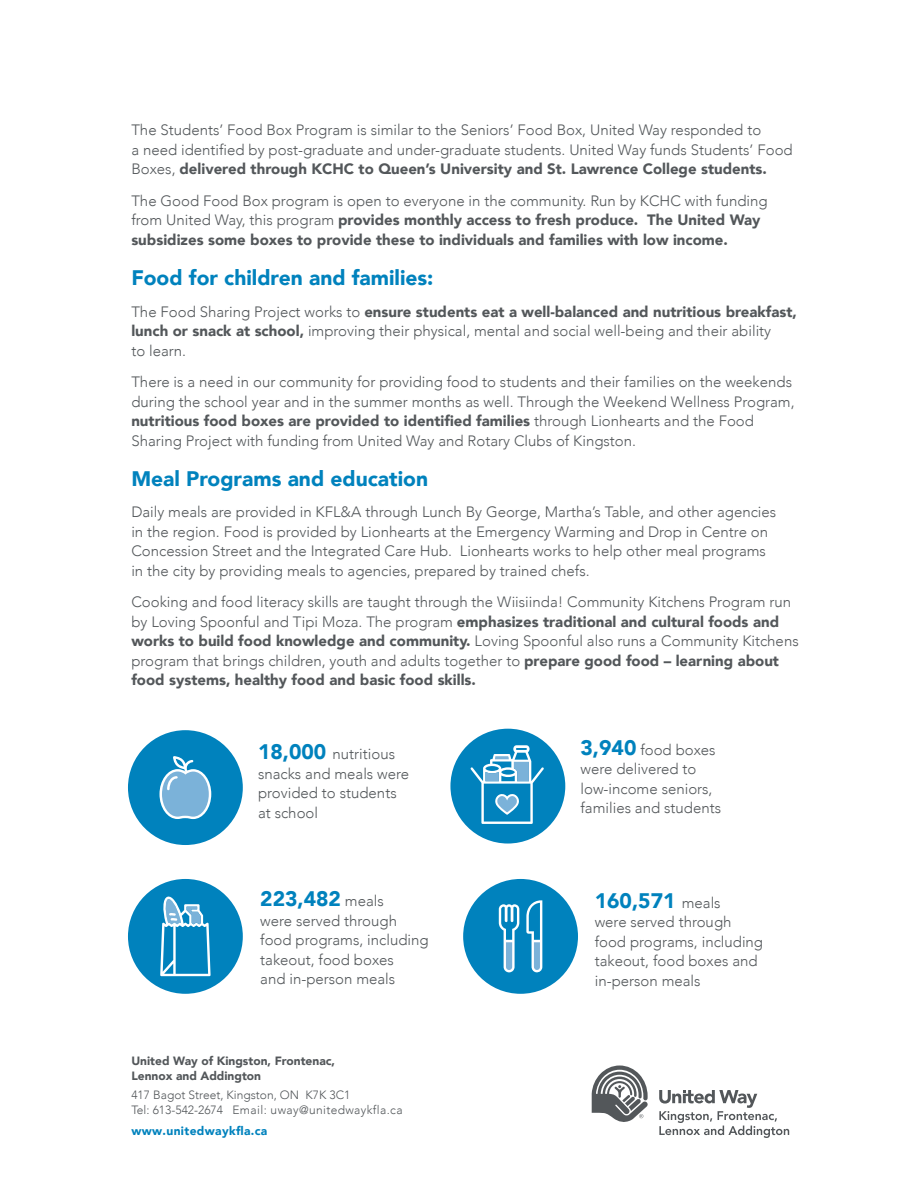
<style>
.page{position:relative;width:918px;height:1188px;background:#fff}
.page>*{position:absolute;margin:0;border:0;box-sizing:border-box;transform-origin:0 0}
.t1{font:900 21px "Avenir";color:#0082bd}
.t2{font:300 15px/19.5px "Avenir";color:#53575a}
.t3{font:900 15px/19.5px "Avenir";color:#53575a}
.t4{font:300 12px/15px "Avenir";color:#53575a}
.t5{font:900 12px/15px "Avenir";color:#53575a}
.t6{font:900 12px "Avenir";letter-spacing:.03em;color:#0082bd}
.s1{font-weight:900}
.s2{font-weight:300}
.s3{font-weight:900;font-size:21px;color:#0082bd}
.s4{font-weight:300;font-size:15px;color:#53575a}
</style>
<div class="page">
<svg style="left:592px;top:1065px;width:56px;height:57px"></svg>
<svg style="left:659px;top:1090px;width:130px;height:48px"></svg>
<div style="left:128px;top:730px;width:115px;height:115px;background:#0082bd;border-radius:50%"></div>
<svg style="left:159px;top:756px;width:52px;height:63px"></svg>
<div style="left:450px;top:729px;width:115px;height:115px;background:#0082bd;border-radius:50%"></div>
<svg style="left:470px;top:745px;width:74px;height:79px"></svg>
<div style="left:463px;top:879px;width:115px;height:115px;background:#0082bd;border-radius:50%"></div>
<svg style="left:499px;top:904px;width:20px;height:68px"></svg>
<svg style="left:526px;top:900px;width:16px;height:73px"></svg>
<div style="left:128px;top:879px;width:115px;height:115px;background:#0082bd;border-radius:50%"></div>
<svg style="left:160px;top:896px;width:51px;height:80px"></svg>
<p class="t2" style="left:131px;top:122px;width:663px">The Studentsí Food Box Program is similar to the Seniorsí Food Box, United Way responded to<br>a need identified by post-graduate and under-graduate students. United Way funds Studentsí Food<br>Boxes, <span class="s1">delivered through KCHC to Queenís University and St. Lawrence College students.</span></p>
<p class="t3" style="left:131px;top:192px;width:638px"><span class="s2">The Good Food Box program is open to everyone in the community. Run by KCHC with funding from United Way, this program</span> provides monthly access to fresh produce. The United Way subsidizes some boxes to provide these to individuals and families with low income.</p>
<h1 class="t1" style="left:131px;top:269px;width:304px">Food for children and families:</h1>
<p class="t2" style="left:131px;top:303px;width:667px">The Food Sharing Project works to <span class="s1">ensure students eat a well-balanced and nutritious breakfast, lunch or snack at school,</span> improving their physical, mental and social well-being and their ability<br>to learn.</p>
<p class="t2" style="left:131px;top:373px;width:665px">There is a need in our community for providing food to students and their families on the weekends during the school year and in the summer months as well. Through the Weekend Wellness Program, <span class="s1">nutritious food boxes are provided to identified families</span> through Lionhearts and the Food Sharing Project with funding from United Way and Rotary Clubs of Kingston.</p>
<h1 class="t1" style="left:131px;top:470px;width:298px">Meal Programs and education</h1>
<p class="t2" style="left:131px;top:504px;width:646px">Daily meals are provided in KFL&amp;A through Lunch By George, Marthaís Table, and other agencies in the region. Food is provided by Lionhearts at the Emergency Warming and Drop in Centre on Concession Street and the Integrated Care Hub. Lionhearts works to help other meal programs in the city by providing meals to agencies, prepared by trained chefs.</p>
<p class="t2" style="left:131px;top:594px;width:669px">Cooking and food literacy skills are taught through the Wiisiinda! Community Kitchens Program run by Loving Spoonful and Tipi Moza. The program <span class="s1">emphasizes traditional and cultural foods and works to build food knowledge and community.</span> Loving Spoonful also runs a Community Kitchens program that brings children, youth and adults together to <span class="s1">prepare good food ñ learning about food systems, healthy food and basic food skills.</span></p>
<p class="t2" style="left:258px;top:745px;width:153px"><span class="s3">18,000</span> nutritious snacks and meals were provided to students at school</p>
<p class="t2" style="left:581px;top:741px;width:142px"><span class="s3">3,940</span> food boxes were delivered to low-income seniors, families and students</p>
<h1 class="t1" style="left:260px;top:890px;width:125px">223,482 <span class="s4">meals</span></h1>
<p class="t2" style="left:260px;top:912px;width:170px">were served through food programs, including takeout, food boxes<br>and in-person meals</p>
<p class="t5" style="left:131px;top:1054px;width:205px">United Way of Kingston, Frontenac,<br>Lennox and Addington</p>
<p class="t4" style="left:131px;top:1089px;width:273px">417 Bagot Street, Kingston, ON K7K 3C1<br>Tel: 613-542-2674 Email: uway@unitedwaykfla.ca</p>
<p class="t6" style="left:131px;top:1121px;width:138px">www.unitedwaykfla.ca</p>
<h1 class="t1" style="left:595px;top:892px;width:127px">160,571 <span class="s4">meals</span></h1>
<p class="t2" style="left:595px;top:914px;width:170px">were served through food programs, including takeout, food boxes and in-person meals</p>
</div>
